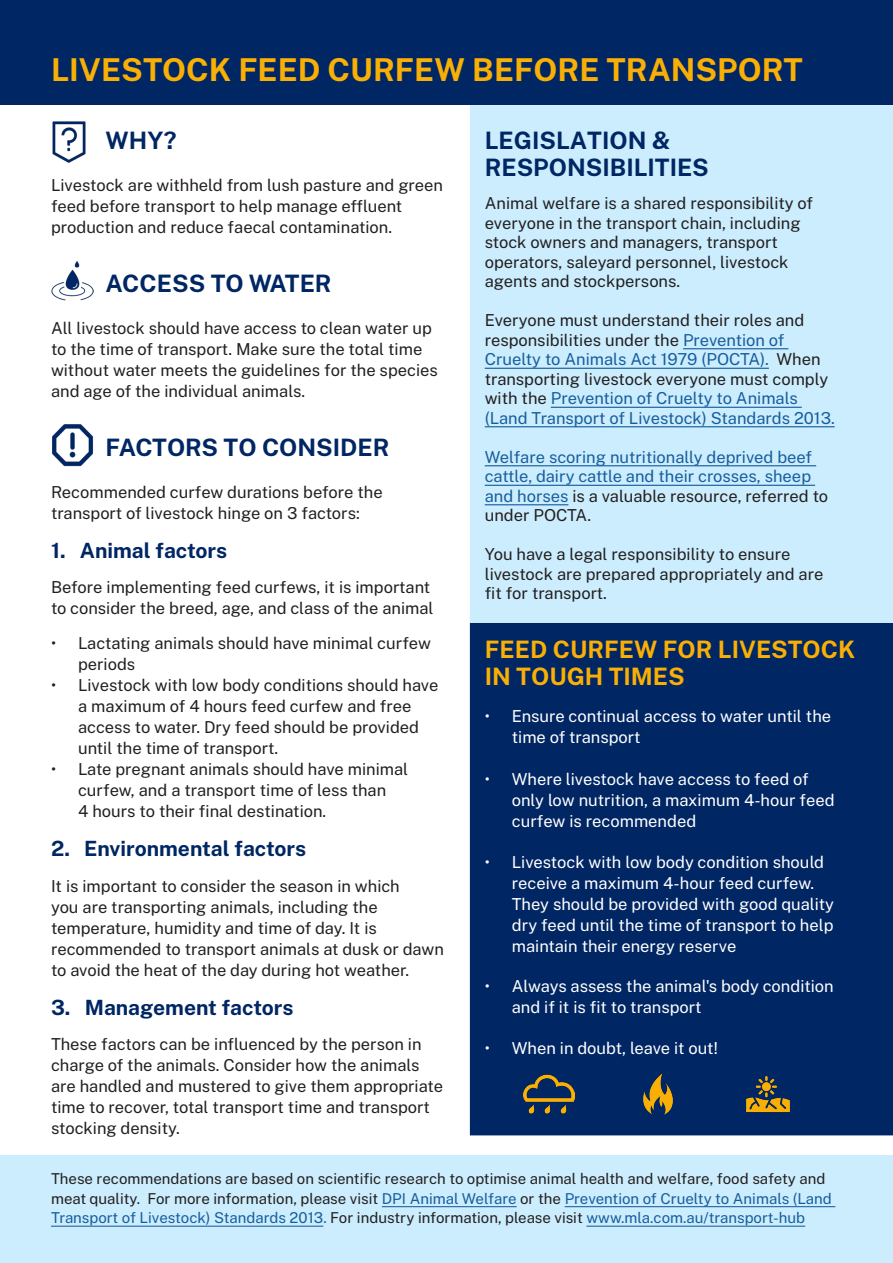
<style>
.page{position:relative;width:893px;height:1263px;background:#fff}
.page>*{position:absolute;margin:0;border:0;box-sizing:border-box;transform-origin:0 0}
.t1{font:700 31.5px "Public Sans";color:#faaf05}
.t2{font:700 24px "Public Sans";color:#002664}
.t3{font:700 24px "Public Sans";color:#faaf05}
.t4{font:700 21px "Public Sans";color:#002664}
.Paragraph_Style_1{font:16.5px/21px "Public Sans";color:#231f20}
.t5{font:16.5px/21px "Public Sans";color:#fff}
.Paragraph_Style_1-2{font:16.5px/19.5px "Public Sans";color:#175d9e}
.Paragraph_Style_1-3{font:15px/19.5px "Public Sans";color:#231f20}
.s1{color:#231f20}
.s2{color:#175d9e}
</style>
<div class="page">
<div style="left:0;top:1155px;width:893px;height:108px;background:#cbedfd"></div>
<div style="left:470px;top:105px;width:423px;height:518px;background:#cbedfd"></div>
<div style="left:470px;top:623px;width:423px;height:512px;background:#002664"></div>
<div style="left:0;top:0;width:893px;height:105px;background:#002664"></div>
<hr style="left:382px;top:1206px;width:135px;height:1px;background:#175d9e">
<hr style="left:565px;top:1206px;width:270px;height:1px;background:#175d9e">
<hr style="left:51px;top:1226px;width:272px;height:1px;background:#175d9e">
<hr style="left:586px;top:1226px;width:219px;height:1px;background:#175d9e">
<hr style="left:683px;top:348px;width:105px;height:1px;background:#175d9e">
<hr style="left:485px;top:368px;width:284px;height:1px;background:#175d9e">
<hr style="left:551px;top:407px;width:251px;height:1px;background:#175d9e">
<hr style="left:485px;top:426px;width:350px;height:1px;background:#175d9e">
<hr style="left:485px;top:465px;width:331px;height:1px;background:#175d9e">
<hr style="left:485px;top:485px;width:330px;height:1px;background:#175d9e">
<hr style="left:485px;top:504px;width:83px;height:1px;background:#175d9e">
<img style="left:51px;top:261px;width:43px;height:40px">
<img style="left:632px;top:1068px;width:52px;height:51px">
<img style="left:52px;top:424px;width:41px;height:42px">
<img style="left:52px;top:121px;width:34px;height:42px">
<img style="left:742px;top:1068px;width:51px;height:51px">
<img style="left:523px;top:1068px;width:51px;height:51px">
<p class="t1" style="left:51px;top:46px;width:753px">LIVESTOCK FEED CURFEW BEFORE TRANSPORT</p>
<p class="t2" style="left:106px;top:122px;width:73px">WHY?</p>
<p class="Paragraph_Style_1" style="left:51px;top:173px;width:394px">Livestock are withheld from lush pasture and green feed before transport to help manage effluent production and reduce faecal contamination.</p>
<p class="t2" style="left:106px;top:266px;width:228px">ACCESS TO WATER</p>
<p class="Paragraph_Style_1" style="left:51px;top:316px;width:388px">All livestock should have access to clean water up to the time of transport. Make sure the total time without water meets the guidelines for the species and age of the individual animals.</p>
<p class="t2" style="left:106px;top:430px;width:285px">FACTORS TO CONSIDER</p>
<p class="Paragraph_Style_1" style="left:51px;top:481px;width:333px">Recommended curfew durations before the transport of livestock hinge on 3 factors:</p>
<p class="t4" style="left:51px;top:535px;width:178px">1. Animal factors</p>
<p class="Paragraph_Style_1" style="left:51px;top:576px;width:384px">Before implementing feed curfews, it is important to consider the breed, age, and class of the animal</p>
<p class="Paragraph_Style_1" style="left:78px;top:632px;width:354px;text-indent:-27px">• Lactating animals should have minimal curfew periods</p>
<p class="Paragraph_Style_1" style="left:78px;top:674px;width:362px;text-indent:-27px">• Livestock with low body conditions should have a maximum of 4 hours feed curfew and free access to water. Dry feed should be provided until the time of transport.</p>
<p class="Paragraph_Style_1" style="left:78px;top:758px;width:332px;text-indent:-27px">• Late pregnant animals should have minimal curfew, and a transport time of less than<br>4 hours to their final destination.</p>
<p class="t4" style="left:51px;top:833px;width:257px">2. Environmental factors</p>
<p class="Paragraph_Style_1" style="left:51px;top:875px;width:394px">It is important to consider the season in which<br>you are transporting animals, including the temperature, humidity and time of day. It is recommended to transport animals at dusk or dawn to avoid the heat of the day during hot weather.</p>
<p class="t4" style="left:51px;top:992px;width:244px">3. Management factors</p>
<p class="Paragraph_Style_1" style="left:51px;top:1033px;width:393px">These factors can be influenced by the person in charge of the animals. Consider how the animals are handled and mustered to give them appropriate time to recover, total transport time and transport stocking density.</p>
<p class="t2" style="left:485px;top:122px;width:187px">LEGISLATION &amp;</p>
<p class="t2" style="left:485px;top:149px;width:226px">RESPONSIBILITIES</p>
<p class="Paragraph_Style_1" style="left:485px;top:193px;width:330px;line-height:19.5px">Animal welfare is a shared responsibility of everyone in the transport chain, including stock owners and managers, transport operators, saleyard personnel, livestock agents and stockpersons.</p>
<p class="Paragraph_Style_1-2" style="left:485px;top:310px;width:351px"><span class="s1">Everyone must understand their roles and responsibilities under the</span> Prevention of Cruelty to Animals Act 1979 (POCTA). <span class="s1">When transporting livestock everyone must comply with the</span> Prevention of Cruelty to Animals (Land Transport of Livestock) Standards 2013.</p>
<p class="Paragraph_Style_1-2" style="left:485px;top:446px;width:345px">Welfare scoring nutritionally deprived beef cattle, dairy cattle and their crosses, sheep and horses <span class="s1">is a valuable resource, referred to under POCTA.</span></p>
<p class="Paragraph_Style_1" style="left:485px;top:544px;width:340px;line-height:19.5px">You have a legal responsibility to ensure livestock are prepared appropriately and are fit for transport.</p>
<p class="t3" style="left:485px;top:632px;width:372px">FEED CURFEW FOR LIVESTOCK</p>
<p class="t3" style="left:485px;top:659px;width:202px">IN TOUGH TIMES</p>
<p class="t5" style="left:512px;top:705px;width:321px;text-indent:-27px">• Ensure continual access to water until the time of transport</p>
<p class="t5" style="left:512px;top:768px;width:324px;text-indent:-27px">• Where livestock have access to feed of only low nutrition, a maximum 4-hour feed curfew is recommended</p>
<p class="t5" style="left:512px;top:850px;width:324px;text-indent:-27px">• Livestock with low body condition should receive a maximum 4-hour feed curfew.<br>They should be provided with good quality dry feed until the time of transport to help maintain their energy reserve</p>
<p class="t5" style="left:512px;top:975px;width:324px;text-indent:-27px">• Always assess the animal's body condition and if it is fit to transport</p>
<p class="t5" style="left:485px;top:1036px;width:235px">• When in doubt, leave it out!</p>
<p class="Paragraph_Style_1-3" style="left:51px;top:1168px;width:782px">These recommendations are based on scientific research to optimise animal health and welfare, food safety and meat quality. For more information, please visit <span class="s2">DPI Animal Welfare</span> or the <span class="s2">Prevention of Cruelty to Animals (Land<br>Transport of Livestock) Standards 2013.</span> For industry information, please visit <span class="s2">www.mla.com.au/transport-hub</span></p>
</div>
